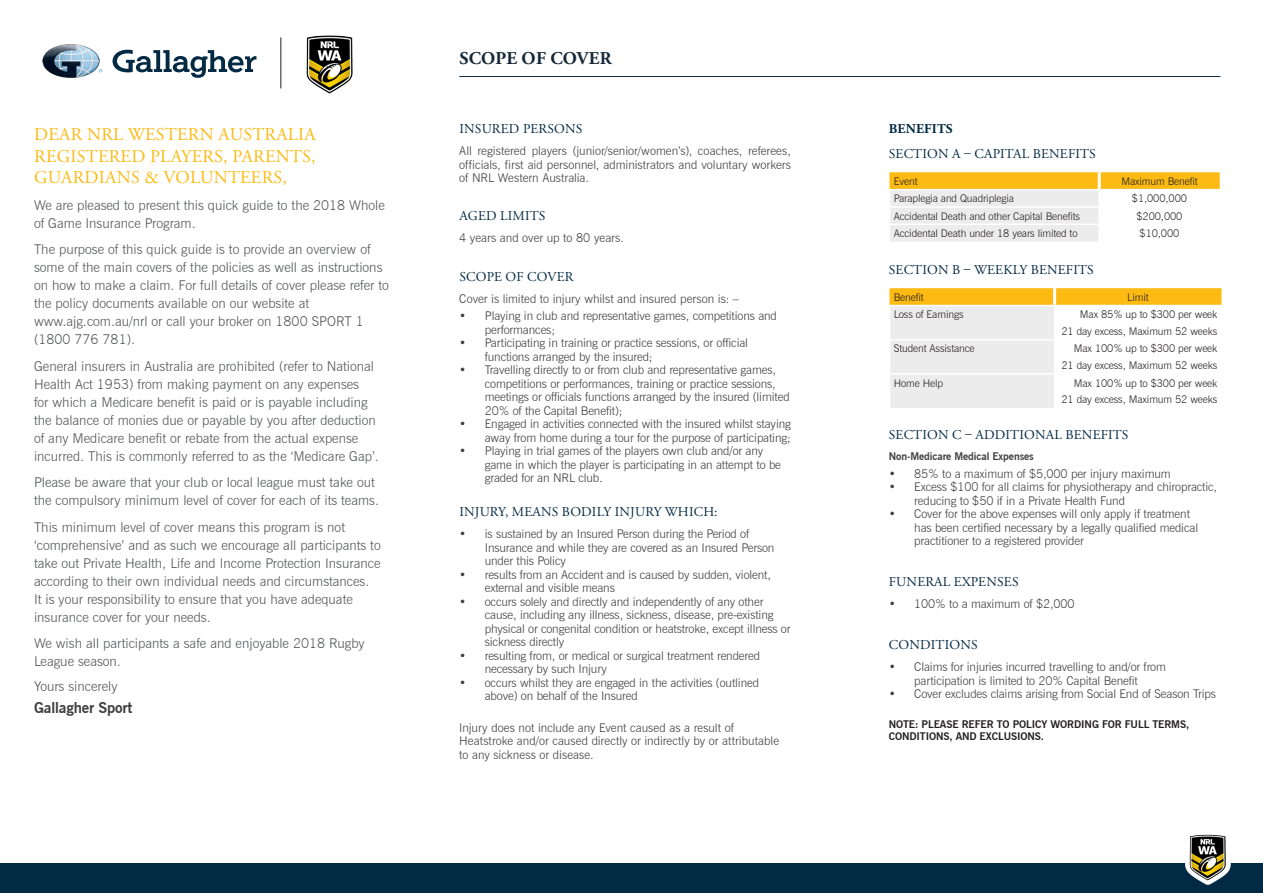
<style>
.page{position:relative;width:1263px;height:893px;background:#fff}
.page>*{position:absolute;margin:0;border:0;box-sizing:border-box;transform-origin:0 0}
.Heading_3{font:18px/21.6px "Adobe Garamond Pro";letter-spacing:.015em;color:#fcba13;text-align:justify}
.Heading_3-2{font:700 18px "Adobe Garamond Pro";letter-spacing:.015em;color:#172938}
.Body_copy{font:700 15px "News Gothic BT";letter-spacing:-.01em;color:#3e3e3f}
.Body_copy-2{font:300 13.5px/18px "News Gothic BT";color:#545557}
.Heading_3-3{font:13.5px "Adobe Garamond Pro";letter-spacing:.015em;color:#032a44}
.Heading_3-4{font:700 13.5px "Adobe Garamond Pro";letter-spacing:.015em;color:#032a44}
.Body_copy_-_baseline{font:300 12px/13.5px "News Gothic BT";letter-spacing:-.01em;color:#3e3e3f}
.Heading_3-5{font:300 12px/13.5px "News Gothic BT";letter-spacing:.005em;color:#3e3e3f}
.Body_copy-3{font:300 10.5px "News Gothic BT";letter-spacing:-.01em;color:#231f20}
.Body_copy-4{font:700 10.5px/12.6px "News Gothic BT";letter-spacing:-.01em;color:#231f20}
.Body_copy-5{font:700 10.5px "News Gothic BT";letter-spacing:-.01em;color:#3e3e3f}
</style>
<div class="page">
<div style="left:0;top:863px;width:1263px;height:30px;background:#032a44"></div>
<svg style="left:1185px;top:834px;width:45px;height:51px"></svg>
<img style="left:1189px;top:835px;width:19px;height:41px">
<svg style="left:889px;top:172px;width:331px;height:70px"></svg>
<svg style="left:889px;top:288px;width:332px;height:120px"></svg>
<hr style="left:1053px;top:288px;width:3px;height:17px;background:#fff">
<hr style="left:889px;top:305px;width:165px;height:1px;background:#fff">
<hr style="left:889px;top:306px;width:1px;height:33px;background:#fff">
<hr style="left:889px;top:339px;width:165px;height:1px;background:#fff">
<hr style="left:889px;top:340px;width:1px;height:33px;background:#fff">
<hr style="left:889px;top:373px;width:165px;height:2px;background:#fff">
<hr style="left:889px;top:375px;width:1px;height:33px;background:#fff">
<hr style="left:1054px;top:305px;width:168px;height:1px;background:#fff">
<hr style="left:1054px;top:306px;width:1px;height:33px;background:#fff">
<hr style="left:1054px;top:339px;width:168px;height:1px;background:#fff">
<hr style="left:1054px;top:340px;width:1px;height:33px;background:#fff">
<hr style="left:1054px;top:373px;width:168px;height:2px;background:#fff">
<hr style="left:1054px;top:375px;width:1px;height:33px;background:#fff">
<hr style="left:459px;top:76px;width:761px;height:1px;background:#172938">
<img style="left:307px;top:35px;width:20px;height:54px">
<svg style="left:113px;top:50px;width:143px;height:28px"></svg>
<img style="left:42px;top:44px;width:58px;height:34px">
<hr style="left:281px;top:37px;width:1px;height:51px;background:#231f20">
<p class="Heading_3" style="left:34px;top:124px;width:283px">DEAR NRL WESTERN AUSTRALIA REGISTERED PLAYERS, PARENTS, GUARDIANS &amp; VOLUNTEERS,</p>
<p class="Body_copy-2" style="left:34px;top:196px;width:352px">We are pleased to present this quick guide to the 2018 Whole of Game Insurance Program.</p>
<p class="Body_copy-2" style="left:34px;top:240px;width:356px">The purpose of this quick guide is to provide an overview of some of the main covers of the policies as well as instructions on how to make a claim. For full details of cover please refer to the policy documents available on our website at www.ajg.com.au/nrl or call your broker on 1800 SPORT 1 (1800 776 781).</p>
<p class="Body_copy-2" style="left:34px;top:357px;width:346px">General insurers in Australia are prohibited (refer to National Health Act 1953) from making payment on any expenses<br>for which a Medicare benefit is paid or is payable including the balance of monies due or payable by you after deduction of any Medicare benefit or rebate from the actual expense incurred. This is commonly referred to as the ‘Medicare Gap’.</p>
<p class="Body_copy-2" style="left:34px;top:473px;width:346px">Please be aware that your club or local league must take out the compulsory minimum level of cover for each of its teams.</p>
<p class="Body_copy-2" style="left:34px;top:518px;width:348px">This minimum level of cover means this program is not ‘comprehensive’ and as such we encourage all participants to take out Private Health, Life and Income Protection Insurance according to their own individual needs and circumstances.<br>It is your responsibility to ensure that you have adequate insurance cover for your needs.</p>
<p class="Body_copy-2" style="left:34px;top:634px;width:332px">We wish all participants a safe and enjoyable 2018 Rugby<br>League season.</p>
<p class="Body_copy-2" style="left:34px;top:677px;width:85px">Yours sincerely</p>
<p class="Body_copy" style="left:34px;top:699px;width:100px">Gallagher Sport</p>
<p class="Heading_3-2" style="left:459px;top:48px;width:154px">SCOPE OF COVER</p>
<p class="Heading_3-3" style="left:459px;top:121px;width:125px">INSURED PERSONS</p>
<p class="Body_copy_-_baseline" style="left:459px;top:144px;width:333px;text-align:justify">All registered players (junior/senior/women’s), coaches, referees, officials, first aid personnel, administrators and voluntary workers of NRL Western Australia.</p>
<p class="Heading_3-3" style="left:459px;top:208px;width:88px">AGED LIMITS</p>
<p class="Body_copy_-_baseline" style="left:459px;top:231px;width:166px">4 years and over up to 80 years.</p>
<p class="Heading_3-3" style="left:459px;top:268px;width:116px">SCOPE OF COVER</p>
<p class="Body_copy_-_baseline" style="left:459px;top:291px;width:281px">Cover is limited to injury whilst and insured person is: –</p>
<p class="Body_copy_-_baseline" style="left:485px;top:309px;width:294px;text-indent:-26px">• Playing in club and representative games, competitions and performances;</p>
<p class="Body_copy_-_baseline" style="left:485px;top:336px;width:265px;text-indent:-26px">• Participating in training or practice sessions, or official functions arranged by the insured;</p>
<p class="Body_copy_-_baseline" style="left:485px;top:363px;width:306px;text-indent:-26px">• Travelling directly to or from club and representative games, competitions or performances, training or practice sessions, meetings or officials functions arranged by the insured (limited 20% of the Capital Benefit);</p>
<p class="Body_copy_-_baseline" style="left:459px;top:417px;width:333px;text-align:right">• Engaged in activities connected with the insured whilst staying away from home during a tour for the purpose of participating;</p>
<p class="Body_copy_-_baseline" style="left:485px;top:444px;width:298px;text-indent:-26px">• Playing in trial games of the players own club and/or any game in which the player is participating in an attempt to be graded for an NRL club.</p>
<p class="Heading_3-3" style="left:459px;top:504px;width:260px">INJURY, MEANS BODILY INJURY WHICH:</p>
<p class="Body_copy_-_baseline" style="left:485px;top:527px;width:291px;text-indent:-26px">• is sustained by an Insured Person during the Period of<br>Insurance and while they are covered as an Insured Person under this Policy</p>
<p class="Body_copy_-_baseline" style="left:485px;top:568px;width:288px;text-indent:-26px">• results from an Accident and is caused by sudden, violent, external and visible means</p>
<p class="Body_copy_-_baseline" style="left:485px;top:595px;width:307px;text-indent:-26px">• occurs solely and directly and independently of any other cause, including any illness, sickness, disease, pre‑existing physical or congenital condition or heatstroke, except illness or sickness directly</p>
<p class="Body_copy_-_baseline" style="left:485px;top:649px;width:277px;text-indent:-26px">• resulting from, or medical or surgical treatment rendered necessary by such Injury</p>
<p class="Body_copy_-_baseline" style="left:485px;top:676px;width:276px;text-indent:-26px">• occurs whilst they are engaged in the activities (outlined above) on behalf of the Insured</p>
<p class="Heading_3-5" style="left:459px;top:720px;width:321px">Injury does not include any Event caused as a result of<br>Heatstroke and/or caused directly or indirectly by or attributable to any sickness or disease.</p>
<p class="Heading_3-4" style="left:889px;top:121px;width:65px">BENEFITS</p>
<p class="Heading_3-3" style="left:889px;top:145px;width:208px">SECTION A – CAPITAL BENEFITS</p>
<p class="Body_copy-3" style="left:894px;top:175px;width:25px">Event</p>
<p class="Body_copy-3" style="left:1121px;top:175px;width:78px">Maximum Benefit</p>
<p class="Body_copy-3" style="left:894px;top:192px;width:122px">Paraplegia and Quadriplegia</p>
<p class="Body_copy-3" style="left:1132px;top:192px;width:57px">$1,000,000</p>
<p class="Body_copy-3" style="left:894px;top:210px;width:188px">Accidental Death and other Capital Benefits</p>
<p class="Body_copy-3" style="left:1136px;top:210px;width:48px">$200,000</p>
<p class="Body_copy-3" style="left:894px;top:227px;width:185px">Accidental Death under 18 years limited to</p>
<p class="Body_copy-3" style="left:1139px;top:227px;width:41px">$10,000</p>
<p class="Heading_3-3" style="left:889px;top:261px;width:206px">SECTION B – WEEKLY BENEFITS</p>
<p class="Body_copy-3" style="left:894px;top:291px;width:31px">Benefit</p>
<p class="Body_copy-3" style="left:1127px;top:291px;width:23px">Limit</p>
<p class="Body_copy-3" style="left:894px;top:308px;width:71px">Loss of Earnings</p>
<p class="Body_copy-3" style="left:1080px;top:308px;width:139px">Max 85% up to $300 per week</p>
<p class="Body_copy-3" style="left:1061px;top:325px;width:157px">21 day excess, Maximum 52 weeks</p>
<p class="Body_copy-3" style="left:894px;top:342px;width:82px">Student Assistance</p>
<p class="Body_copy-3" style="left:1074px;top:342px;width:145px">Max 100% up to $300 per week</p>
<p class="Body_copy-3" style="left:1061px;top:359px;width:157px">21 day excess, Maximum 52 weeks</p>
<p class="Body_copy-3" style="left:894px;top:376px;width:51px">Home Help</p>
<p class="Body_copy-3" style="left:1074px;top:376px;width:145px">Max 100% up to $300 per week</p>
<p class="Body_copy-3" style="left:1061px;top:393px;width:157px">21 day excess, Maximum 52 weeks</p>
<p class="Heading_3-3" style="left:889px;top:427px;width:241px">SECTION C – ADDITIONAL BENEFITS</p>
<p class="Body_copy-5" style="left:889px;top:450px;width:147px">Non-Medicare Medical Expenses</p>
<p class="Body_copy_-_baseline" style="left:889px;top:467px;width:283px">• 85% to a maximum of $5,000 per injury maximum</p>
<p class="Body_copy_-_baseline" style="left:914px;top:480px;width:304px;text-indent:-26px">• Excess $100 for all claims for physiotherapy and chiropractic, reducing to $50 if in a Private Health Fund</p>
<p class="Body_copy_-_baseline" style="left:914px;top:507px;width:285px;text-indent:-26px">• Cover for the above expenses will only apply if treatment has been certified necessary by a legally qualified medical practitioner to a registered provider</p>
<p class="Heading_3-3" style="left:889px;top:574px;width:131px">FUNERAL EXPENSES</p>
<p class="Body_copy_-_baseline" style="left:889px;top:597px;width:187px">• 100% to a maximum of $2,000</p>
<p class="Heading_3-3" style="left:889px;top:637px;width:90px">CONDITIONS</p>
<p class="Body_copy_-_baseline" style="left:889px;top:660px;width:279px;text-align:center">• Claims for injuries incurred travelling to and/or from participation is limited to 20% Capital Benefit</p>
<p class="Body_copy_-_baseline" style="left:889px;top:687px;width:329px">• Cover excludes claims arising from Social End of Season Trips</p>
<p class="Body_copy-4" style="left:889px;top:718px;width:302px">NOTE: PLEASE REFER TO POLICY WORDING FOR FULL TERMS,<br>CONDITIONS, AND EXCLUSIONS.</p>
</div>
